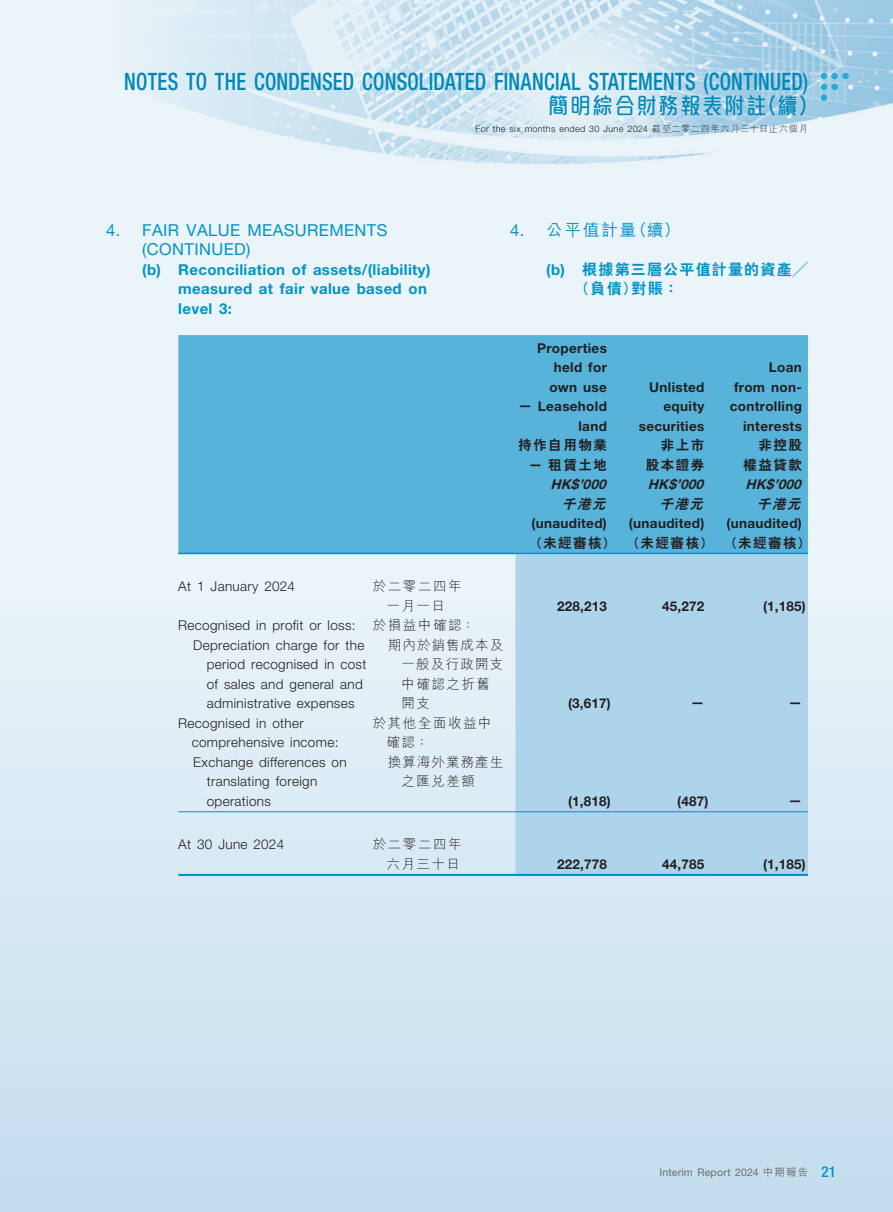
<style>
.page{position:relative;width:893px;height:1212px;background:#eaf4f9}
.page>*{position:absolute;margin:0;border:0;box-sizing:border-box;transform-origin:0 0}
.t1{font:500 condensed 24px "Helvetica Neue LT Std";letter-spacing:.015em;color:#0087b7;scale:.85 1}
.t2{font:500 22.5px "M Elle HK";letter-spacing:.085em;color:#0087b7;scale:.9 1}
._03_H1{font:16.5px/19.5px "Helvetica Neue LT Std";letter-spacing:.025em;color:#0093c8}
._03_H1-2{font:500 16.5px "M Hei HK";letter-spacing:.115em;color:#0093c8}
._04___H2{font:700 15px/19.5px "Helvetica Neue LT Std";letter-spacing:.025em;color:#0093c8}
._04___H2-2{font:800 15px/19.5px "C Hei 2 HK";letter-spacing:.08em;color:#0093c8}
._15_Table_Stub{font:300 13.5px/19.5px "Helvetica Neue LT Std";letter-spacing:.025em;color:#231f20}
._01_Body_Text{font:700 13.5px/19.5px "Helvetica Neue LT Std";letter-spacing:.025em;color:#231f20;text-align:right}
._01_Body_Text-2{font:800 13.5px/19.5px "C Hei 2 HK";letter-spacing:.115em;color:#231f20;text-align:right}
._15_Table_Stub-2{font:300 13.5px/19.5px "M Hei HK";letter-spacing:.115em;color:#231f20;text-align:center}
._15_Table_Stub-3{font:300 13.5px/19.5px "M Hei HK";letter-spacing:.095em;color:#231f20}
._01_Body_Text-3{font:italic 700 13.5px "Helvetica Neue LT Std";color:#231f20}
._15_Table_Stub-4{font:300 13.5px/19.5px "M Hei HK";letter-spacing:.08em;color:#231f20}
._01_Body_Text-4{font:italic 800 13.5px "C Hei 2 HK";color:#231f20}
.t3{font:10.5px "Helvetica Neue LT Std";letter-spacing:.02em;color:#6c6d70}
.t4{font:300 9px "Helvetica Neue LT Std";letter-spacing:.035em;color:#231f20}
.s1{font-family:"M Hei HK"}
.s2{font-family:"Helvetica Neue LT Std";font-weight:400}
.s3{font-family:"Helvetica Neue LT Std";font-weight:700}
.s4{font-family:"M Hei HK";font-weight:500}
.s5{font-weight:500;font-stretch:condensed;font-size:15px;color:#0093c8}
</style>
<div class="page">
<div style="left:0;top:595px;width:893px;height:617px;background:linear-gradient(to bottom,#e9f3f8,#c3ddee)"></div>
<img style="left:169px;top:0;width:724px;height:164px">
<div style="left:842px;top:73px;width:7px;height:6px;background:#2aaad5;border-radius:50%"></div>
<div style="left:821px;top:94px;width:6px;height:7px;background:#2aaad5;border-radius:50%"></div>
<svg style="left:821px;top:73px;width:6px;height:17px"></svg>
<div style="left:831px;top:73px;width:7px;height:6px;background:#2aaad5;border-radius:50%"></div>
<div style="left:831px;top:84px;width:7px;height:6px;background:#2aaad5;border-radius:50%"></div>
<div style="left:178px;top:335px;width:630px;height:218px;background:#58b3da"></div>
<div style="left:515px;top:554px;width:293px;height:320px;background:#add4eb"></div>
<hr style="left:178px;top:553px;width:195px;height:1px;background:#0093c8">
<hr style="left:373px;top:553px;width:142px;height:1px;background:#0093c8">
<hr style="left:515px;top:553px;width:98px;height:1px;background:#0093c8">
<hr style="left:613px;top:553px;width:97px;height:1px;background:#0093c8">
<hr style="left:710px;top:553px;width:98px;height:1px;background:#0093c8">
<hr style="left:178px;top:811px;width:195px;height:1px;background:#0093c8">
<hr style="left:373px;top:811px;width:142px;height:1px;background:#0093c8">
<hr style="left:515px;top:811px;width:98px;height:1px;background:#0093c8">
<hr style="left:613px;top:811px;width:97px;height:1px;background:#0093c8">
<hr style="left:710px;top:811px;width:98px;height:1px;background:#0093c8">
<hr style="left:178px;top:874px;width:195px;height:2px;background:#0093c8">
<hr style="left:373px;top:874px;width:142px;height:2px;background:#0093c8">
<hr style="left:515px;top:874px;width:98px;height:2px;background:#0093c8">
<hr style="left:613px;top:874px;width:97px;height:2px;background:#0093c8">
<hr style="left:710px;top:874px;width:98px;height:2px;background:#0093c8">
<h1 class="t1" style="left:124px;top:67px;width:806px">NOTES TO THE CONDENSED CONSOLIDATED FINANCIAL STATEMENTS (CONTINUED)</h1>
<h2 class="t2" style="left:548px;top:90px;width:301px">簡明綜合財務報表附註（續）</h2>
<p class="t4" style="left:476px;top:123px;width:334px">For the six months ended 30 June 2024 <span class="s1">截至二零二四年六月三十日止六個月</span></p>
<p class="_03_H1" style="left:142px;top:220px;width:247px;text-indent:-36px">4. FAIR VALUE MEASUREMENTS (CONTINUED)</p>
<p class="_04___H2" style="left:178px;top:259px;width:254px;text-indent:-36px">(b) Reconciliation of assets/(liability) measured at fair value based on level 3:</p>
<p class="_15_Table_Stub" style="left:178px;top:577px;width:118px">At 1 January 2024</p>
<p class="_15_Table_Stub-2" style="left:373px;top:576px;width:90px">於二零二四年一月一日</p>
<p class="_03_H1-2" style="left:510px;top:218px;width:172px"><span class="s2">4.</span> 公平值計量（續）</p>
<p class="_04___H2-2" style="left:575px;top:260px;width:235px;text-indent:-28px"><span class="s3">(b)</span> 根據第三層公平值計量的資產╱（負債）對賬：</p>
<p class="_01_Body_Text" style="left:537px;top:338px;width:71px">Properties held for own use</p>
<p class="_01_Body_Text" style="left:518px;top:396px;width:90px">— Leasehold land</p>
<p class="_01_Body_Text-2" style="left:518px;top:436px;width:90px">持作自用物業</p>
<p class="_01_Body_Text-2" style="left:529px;top:455px;width:80px"><span class="s3">—</span> 租賃土地</p>
<p class="_01_Body_Text" style="left:639px;top:377px;width:67px">Unlisted equity securities</p>
<p class="_01_Body_Text" style="left:730px;top:357px;width:74px">Loan<br>from non&shy;controlling interests</p>
<p class="_01_Body_Text-2" style="left:646px;top:436px;width:60px">非上市股本證券</p>
<p class="_01_Body_Text-2" style="left:743px;top:436px;width:60px">非控股權益貸款</p>
<p class="_01_Body_Text-3" style="left:550px;top:476px;width:61px">HK$’000</p>
<p class="_01_Body_Text-3" style="left:648px;top:476px;width:61px">HK$’000</p>
<p class="_01_Body_Text-3" style="left:745px;top:476px;width:61px">HK$’000</p>
<p class="_01_Body_Text-4" style="left:562px;top:495px;width:50px">千港元</p>
<p class="_01_Body_Text-4" style="left:659px;top:495px;width:50px">千港元</p>
<p class="_01_Body_Text-4" style="left:757px;top:495px;width:50px">千港元</p>
<p class="_01_Body_Text" style="left:531px;top:513px;width:77px">(unaudited)</p>
<p class="_01_Body_Text" style="left:629px;top:513px;width:77px">(unaudited)</p>
<p class="_01_Body_Text" style="left:726px;top:513px;width:77px">(unaudited)</p>
<p class="_01_Body_Text-2" style="left:529px;top:533px;width:87px">（未經審核）</p>
<p class="_01_Body_Text-2" style="left:627px;top:533px;width:87px">（未經審核）</p>
<p class="_01_Body_Text-2" style="left:724px;top:533px;width:87px">（未經審核）</p>
<p class="_01_Body_Text" style="left:557px;top:596px;width:51px">228,213</p>
<p class="_01_Body_Text" style="left:662px;top:596px;width:44px">45,272</p>
<p class="_01_Body_Text" style="left:763px;top:596px;width:44px">(1,185)</p>
<p class="_15_Table_Stub" style="left:178px;top:616px;width:179px">Recognised in profit or loss:</p>
<p class="_15_Table_Stub-2" style="left:373px;top:615px;width:104px">於損益中確認：</p>
<p class="_15_Table_Stub" style="left:207px;top:635px;width:161px;text-indent:-14px">Depreciation charge for the period recognised in cost of sales and general and administrative expenses</p>
<p class="_15_Table_Stub-3" style="left:401px;top:635px;width:104px;text-indent:-14px">期內於銷售成本及一般及行政開支中確認之折舊開支</p>
<p class="_15_Table_Stub" style="left:192px;top:713px;width:148px;text-indent:-14px">Recognised in other comprehensive income:</p>
<p class="_15_Table_Stub-2" style="left:386px;top:713px;width:107px;text-align:left;text-indent:-13px">於其他全面收益中確認：</p>
<p class="_15_Table_Stub" style="left:207px;top:752px;width:141px;text-indent:-14px">Exchange differences on translating foreign operations</p>
<p class="_15_Table_Stub-4" style="left:401px;top:752px;width:103px;text-indent:-14px">換算海外業務產生之匯兌差額</p>
<p class="_15_Table_Stub" style="left:178px;top:835px;width:107px">At 30 June 2024</p>
<p class="_15_Table_Stub-2" style="left:373px;top:834px;width:90px;text-align:right">於二零二四年六月三十日</p>
<p class="_01_Body_Text" style="left:568px;top:693px;width:44px">(3,617)</p>
<p class="_01_Body_Text" style="left:691px;top:692px;width:15px">—</p>
<p class="_01_Body_Text" style="left:788px;top:692px;width:15px">—</p>
<p class="_01_Body_Text" style="left:568px;top:791px;width:44px">(1,818)</p>
<p class="_01_Body_Text" style="left:677px;top:791px;width:33px">(487)</p>
<p class="_01_Body_Text" style="left:788px;top:790px;width:15px">—</p>
<p class="_01_Body_Text" style="left:557px;top:854px;width:51px">222,778</p>
<p class="_01_Body_Text" style="left:662px;top:854px;width:44px">44,785</p>
<p class="_01_Body_Text" style="left:763px;top:854px;width:44px">(1,185)</p>
<p class="t3" style="left:660px;top:1166px;width:178px">Interim Report 2024 <span class="s4">中期報告</span> <span class="s5">21</span></p>
</div>
